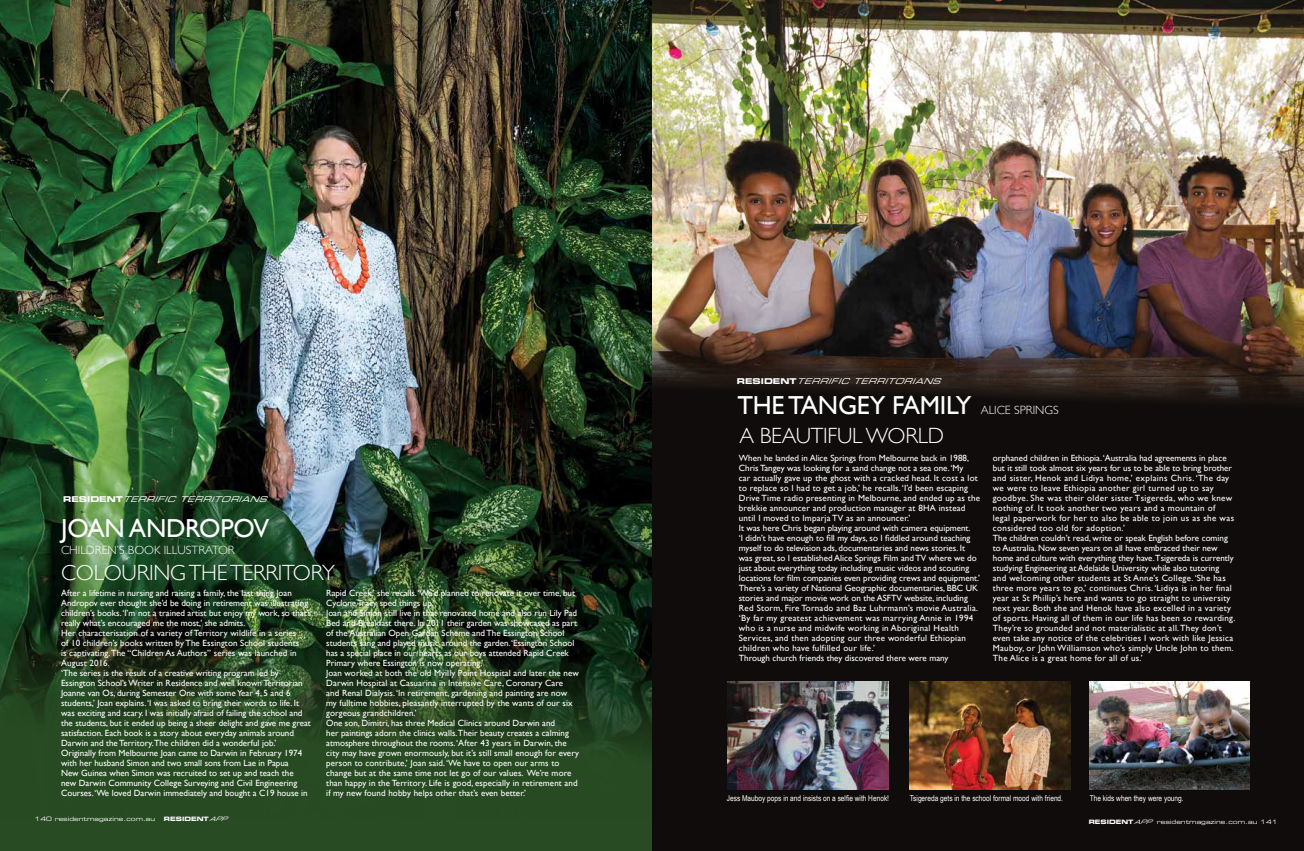
<style>
.page{position:relative;width:1304px;height:851px;background:#fff}
.page>*{position:absolute;margin:0;border:0;box-sizing:border-box;transform-origin:0 0}
.t1{font:26px "Gill Sans";letter-spacing:-.01em;color:#fff}
.t2{font:300 22px "Gill Sans";letter-spacing:-.01em;color:#fff}
.t3{font:300 12px "Gill Sans";color:#fff}
.t4{font:9px/10px "Gill Sans";color:#fff}
.t5{font:9px/10px "Gill Sans";letter-spacing:.03em;color:#fff}
.t6{font:8px "Arial Narrow";color:#fff}
.t7{font:italic 8px "Eurostile LT Std Ex 2";color:#fff}
.t8{font:6px "Eurostile LT Std Ex 2";color:#fff}
.t9{font:6px "Eurostile LT Std Bold Ex 2";color:#fff}
.s1{font-family:"Eurostile LT Std Bold Ex 2";font-style:normal}
.s2{font-family:"Eurostile LT Std Ex 2";font-style:italic}
.s3{font-weight:300;font-size:12px}
.s4{font-family:"Eurostile LT Std Bold Ex 2"}
.s5{font-style:italic}
</style>
<div class="page">
<div style="left:0;top:285px;width:652px;height:565px;background:#284b23"></div>
<div style="left:652px;top:130px;width:652px;height:720px;background:#0f0c0b"></div>
<img style="left:652px;top:0;width:652px;height:403px">
<img style="left:728px;top:682px;width:160px;height:107px">
<img style="left:910px;top:682px;width:160px;height:107px">
<img style="left:1089px;top:682px;width:161px;height:107px">
<img style="left:0;top:0;width:652px;height:752px">
<p class="t7" style="left:63px;top:494px;width:210px"><span class="s1">R E S I D E N T</span> TERRIFICTERRITORIANS</p>
<h1 class="t1" style="left:61px;top:512px;width:210px">JOAN ANDROPOV</h1>
<h3 class="t3" style="left:61px;top:540px;width:175px">CHILDREN’S BOOK ILLUSTRATOR</h3>
<h2 class="t2" style="left:61px;top:555px;width:275px">COLOURING THE TERRITORY</h2>
<p class="t4" style="left:61px;top:587px;width:252px">After a lifetime in nursing and raising a family, the last thing Joan Andropov ever thought she’d be doing in retirement was illustrating children’s books. ‘I’m not a trained artist but enjoy my work, so that’s really what’s encouraged me the most,’ she admits.<br>Her characterisation of a variety of Territory wildlife in a series<br>of 10 children’s books written by The Essington School students<br>is captivating. The “Children As Authors” series was launched in August 2016.<br>‘The series is the result of a creative writing program led by Essington School’s Writer in Residence and well known Territorian Joanne van Os, during Semester One with some Year 4, 5 and 6 students,’ Joan explains. ‘I was asked to bring their words to life. It was exciting and scary. I was initially afraid of failing the school and the students, but it ended up being a sheer delight and gave me great satisfaction. Each book is a story about everyday animals around Darwin and the Territory.The children did a wonderful job.’ Originally from Melbourne Joan came to Darwin in February 1974 with her husband Simon and two small sons from Lae in Papua<br>New Guinea when Simon was recruited to set up and teach the<br>new Darwin Community College Surveying and Civil Engineering Courses. ‘We loved Darwin immediately and bought a C19 house in</p>
<p class="t4" style="left:326px;top:587px;width:254px">Rapid Creek,’ she recalls. ‘We’d planned to renovate it over time, but Cyclone Tracy sped things up.’<br>Joan and Simon still live in that renovated home and also run Lily Pad Bed and Breakfast there. In 2011 their garden was showcased as part of the Australian Open Garden Scheme and The Essington School students sang and played music around the garden. ‘Essington School has a special place in our hearts as our boys attended Rapid Creek Primary where Essington is now operating.’<br>Joan worked at both the old Myilly Point Hospital and later the new Darwin Hospital at Casuarina in Intensive Care, Coronary Care<br>and Renal Dialysis. ‘In retirement, gardening and painting are now my fulltime hobbies, pleasantly interrupted by the wants of our six gorgeous grandchildren.’<br>One son, Dimitri, has three Medical Clinics around Darwin and<br>her paintings adorn the clinics walls.Their beauty creates a calming atmosphere throughout the rooms. ‘After 43 years in Darwin, the city may have grown enormously, but it’s still small enough for every person to contribute,’ Joan said. ‘We have to open our arms to change but at the same time not let go of our values. We’re more than happy in the Territory. Life is good, especially in retirement and if my new found hobby helps other that’s even better.’</p>
<p class="t8" style="left:35px;top:814px;width:122px">140 residentmagazine.com.au</p>
<p class="t9" style="left:164px;top:814px;width:69px">RESIDENT<span class="s2">APP</span></p>
<p class="t7" style="left:737px;top:375px;width:210px"><span class="s1">R E S I D E N T</span> TERRIFICTERRITORIANS</p>
<h1 class="t1" style="left:737px;top:390px;width:323px">THE TANGEY FAMILY <span class="s3">ALICE SPRINGS</span></h1>
<p class="t4" style="left:739px;top:452px;width:243px">When he landed in Alice Springs from Melbourne back in 1988, Chris Tangey was looking for a sand change not a sea one. ‘My<br>car actually gave up the ghost with a cracked head. It cost a lot to replace so I had to get a job,’ he recalls. ‘I’d been escaping Drive Time radio presenting in Melbourne, and ended up as the brekkie announcer and production manager at 8HA instead until I moved to Imparja TV as an announcer.’<br>It was here Chris began playing around with camera equipment.<br>‘I didn’t have enough to fill my days, so I fiddled around teaching myself to do television ads, documentaries and news stories. It was great, so I established Alice Springs Film and TV where we do just about everything today including music videos and scouting locations for film companies even providing crews and equipment.’ There’s a variety of National Geographic documentaries, BBC UK stories and major movie work on the ASFTV website, including Red Storm, Fire Tornado and Baz Luhrmann’s movie Australia. ‘By far my greatest achievement was marrying Annie in 1994 who is a nurse and midwife working in Aboriginal Health Services, and then adopting our three wonderful Ethiopian children who have fulfilled our life.’<br>Through church friends they discovered there were many</p>
<p class="t5" style="left:993px;top:452px;width:244px">orphaned children in Ethiopia. ‘Australia had agreements in place but it still took almost six years for us to be able to bring brother and sister, Henok and Lidiya home,’ explains Chris. ‘The day we were to leave Ethiopia another girl turned up to say goodbye. She was their older sister Tsigereda, who we knew nothing of. It took another two years and a mountain of<br>legal paperwork for her to also be able to join us as she was considered too old for adoption.’<br>The children couldn’t read, write or speak English before coming to Australia. Now seven years on all have embraced their new home and culture with everything they have.Tsigereda is currently studying Engineering at Adelaide University while also tutoring<br>and welcoming other students at St Anne’s College. ‘She has three more years to go,’ continues Chris. ‘Lidiya is in her final year at St Phillip’s here and wants to go straight to university next year. Both she and Henok have also excelled in a variety of sports. Having all of them in our life has been so rewarding.<br>They’re so grounded and not materialistic at all. They don’t even take any notice of the celebrities I work with like Jessica Mauboy, or John Williamson who’s simply Uncle John to them.<br>The Alice is a great home for all of us.’</p>
<h2 class="t2" style="left:739px;top:418px;width:206px">A BEAUTIFUL WORLD</h2>
<p class="t6" style="left:727px;top:793px;width:164px">Jess Mauboy pops in and insists on a selfie with Henok!</p>
<p class="t6" style="left:910px;top:793px;width:155px">Tsigereda gets in the school formal mood with friend.</p>
<p class="t6" style="left:1090px;top:793px;width:96px">The kids when they were young.</p>
<p class="t8" style="left:1089px;top:817px;width:190px"><span class="s4">RESIDENT</span><span class="s5">APP</span> residentmagazine.com.au 141</p>
</div>
